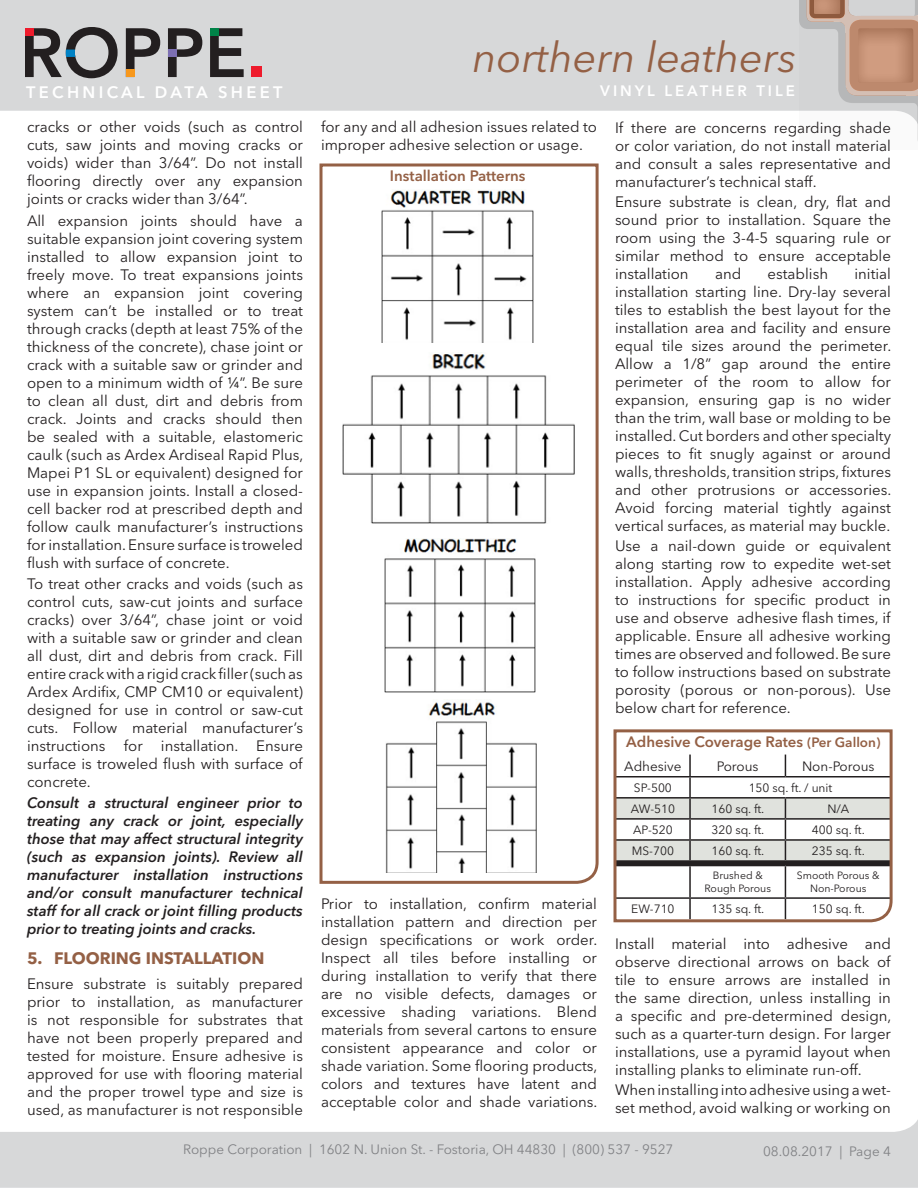
<style>
.page{position:relative;width:918px;height:1188px;background:#fff}
.page>*{position:absolute;margin:0;border:0;box-sizing:border-box;transform-origin:0 0}
.t1{font:italic 42px "Avenir Next LT Pro";color:#946045}
.t2{font:700 16.5px "Avenir Next LT Pro";color:#946045}
.t3{font:600 16.5px "Avenir Next LT Pro";letter-spacing:.2em;color:#fff}
.t4{font:15px/18px "Avenir Next LT Pro";color:#231f20;text-align:justify}
.t5{font:italic 600 15px/18px "Avenir Next LT Pro";color:#231f20;text-align:justify}
.t6{font:600 15px "Avenir Next LT Pro";color:#946045}
.t7{font:600 15px "Avenir Next LT Pro";letter-spacing:.2em;color:#fff}
.t8{font:13.5px "Avenir Next LT Pro";color:#818285}
.t9{font:13.5px "Avenir Next LT Pro";color:#231f20}
.t10{font:12px "Avenir Next LT Pro";color:#231f20}
.t11{font:10.5px/12.6px "Avenir Next LT Pro";color:#231f20;text-align:center}
.s1{font-size:13.5px}
</style>
<div class="page">
<div style="left:0;top:481px;width:918px;height:707px;background:#d4d5d7"></div>
<div style="left:0;top:0;width:918px;height:771px;background:#d4d5d7"></div>
<div style="left:0;top:111px;width:918px;height:1021px;background:#fff"></div>
<svg style="left:126px;top:28px;width:34px;height:42px"></svg>
<div style="left:126px;top:70px;width:9px;height:7px;background:#f7981d"></div>
<svg style="left:168px;top:28px;width:34px;height:49px"></svg>
<div style="left:168px;top:49px;width:9px;height:8px;background:#7d70b3"></div>
<svg style="left:210px;top:28px;width:34px;height:49px"></svg>
<div style="left:210px;top:28px;width:9px;height:8px;background:#008348"></div>
<div style="left:251px;top:66px;width:11px;height:11px;background:#ee1b2c"></div>
<svg style="left:25px;top:27px;width:93px;height:51px"></svg>
<svg style="left:799px;top:0;width:119px;height:150px;fill:#fafafa"></svg>
<svg style="left:807px;top:0;width:111px;height:142px"></svg>
<svg style="left:814px;top:0;width:27px;height:15px"></svg>
<svg style="left:318px;top:162px;width:282px;height:723px"></svg>
<div style="left:894px;top:755px;width:24px;height:164px;background:#fff"></div>
<svg style="left:612px;top:728px;width:282px;height:196px"></svg>
<p class="t3" style="left:26px;top:83px;width:258px">TECHNICAL DATA SHEET</p>
<p class="t4" style="left:27px;top:118px;width:278px">cracks or other voids (such as control cuts, saw joints and moving cracks or voids) wider than 3/64”. Do not install flooring directly over any expansion joints or cracks wider than 3/64”.</p>
<p class="t4" style="left:27px;top:211px;width:278px">All expansion joints should have a suitable expansion joint covering system installed to allow expansion joint to freely move. To treat expansions joints where an expansion joint covering system can’t be installed or to treat through cracks (depth at least 75% of the thickness of the concrete), chase joint or crack with a suitable saw or grinder and open to a minimum width of ¼”. Be sure to clean all dust, dirt and debris from crack. Joints and cracks should then be sealed with a suitable, elastomeric caulk (such as Ardex Ardiseal Rapid Plus, Mapei P1 SL or equivalent) designed for use in expansion joints. Install a closed&shy;cell backer rod at prescribed depth and follow caulk manufacturer’s instructions for installation. Ensure surface is troweled flush with surface of concrete.</p>
<p class="t4" style="left:27px;top:575px;width:278px">To treat other cracks and voids (such as control cuts, saw-cut joints and surface cracks) over 3/64”, chase joint or void with a suitable saw or grinder and clean all dust, dirt and debris from crack. Fill entire crack with a rigid crack filler (such as Ardex Ardifix, CMP CM10 or equivalent) designed for use in control or saw-cut cuts. Follow material manufacturer’s instructions for installation. Ensure surface is troweled flush with surface of concrete.</p>
<p class="t5" style="left:27px;top:794px;width:278px">Consult a structural engineer prior to treating any crack or joint, especially those that may affect structural integrity (such as expansion joints). Review all manufacturer installation instructions and/or consult manufacturer technical staff for all crack or joint filling products prior to treating joints and cracks.</p>
<p class="t2" style="left:27px;top:948px;width:239px">5. FLOORING INSTALLATION</p>
<p class="t4" style="left:27px;top:974px;width:278px">Ensure substrate is suitably prepared prior to installation, as manufacturer is not responsible for substrates that have not been properly prepared and tested for moisture. Ensure adhesive is approved for use with flooring material and the proper trowel type and size is used, as manufacturer is not responsible</p>
<h1 class="t1" style="left:473px;top:32px;width:325px">northern leathers</h1>
<p class="t7" style="left:600px;top:82px;width:196px">VINYL LEATHER TILE</p>
<p class="t4" style="left:321px;top:118px;width:278px">for any and all adhesion issues related to improper adhesive selection or usage.</p>
<p class="t6" style="left:390px;top:167px;width:137px">Installation Patterns</p>
<p class="t4" style="left:321px;top:894px;width:278px">Prior to installation, confirm material installation pattern and direction per design specifications or work order.<br>Inspect all tiles before installing or during installation to verify that there are no visible defects, damages or excessive shading variations. Blend materials from several cartons to ensure consistent appearance and color or shade variation. Some flooring products, colors and textures have latent and acceptable color and shade variations.</p>
<p class="t4" style="left:615px;top:119px;width:278px">If there are concerns regarding shade or color variation, do not install material and consult a sales representative and manufacturer’s technical staff.</p>
<p class="t4" style="left:615px;top:193px;width:278px">Ensure substrate is clean, dry, flat and sound prior to installation. Square the room using the 3-4-5 squaring rule or similar method to ensure acceptable installation</p>
<p class="t4" style="left:615px;top:265px;width:278px;text-indent:239px">initial installation starting line. Dry-lay several tiles to establish the best layout for the installation area and facility and ensure equal tile sizes around the perimeter.<br>Allow a 1/8” gap around the entire perimeter of the room to allow for expansion, ensuring gap is no wider than the trim, wall base or molding to be installed. Cut borders and other specialty pieces to fit snugly against or around walls, thresholds, transition strips, fixtures and other protrusions or accessories.<br>Avoid forcing material tightly against vertical surfaces, as material may buckle.</p>
<p class="t4" style="left:615px;top:537px;width:278px">Use a nail-down guide or equivalent along starting row to expedite wet-set installation. Apply adhesive according to instructions for specific product in use and observe adhesive flash times, if applicable. Ensure all adhesive working times are observed and followed. Be sure to follow instructions based on substrate porosity (porous or non-porous). Use below chart for reference.</p>
<p class="t4" style="left:715px;top:265px;width:28px">and</p>
<p class="t4" style="left:768px;top:265px;width:62px">establish</p>
<p class="t6" style="left:626px;top:733px;width:256px">Adhesive Coverage Rates <span class="s1">(Per Gallon)</span></p>
<p class="t9" style="left:624px;top:758px;width:59px">Adhesive</p>
<p class="t9" style="left:717px;top:758px;width:43px">Porous</p>
<p class="t9" style="left:802px;top:758px;width:74px">Non-Porous</p>
<p class="t10" style="left:634px;top:780px;width:40px">SP-500</p>
<p class="t10" style="left:749px;top:780px;width:85px">150 sq. ft. / unit</p>
<p class="t10" style="left:631px;top:802px;width:46px">AW-510</p>
<p class="t10" style="left:711px;top:802px;width:54px">160 sq. ft.</p>
<p class="t10" style="left:827px;top:802px;width:24px">N/A</p>
<p class="t10" style="left:633px;top:823px;width:41px">AP-520</p>
<p class="t10" style="left:711px;top:823px;width:54px">320 sq. ft.</p>
<p class="t10" style="left:812px;top:823px;width:54px">400 sq. ft.</p>
<p class="t10" style="left:632px;top:844px;width:44px">MS-700</p>
<p class="t10" style="left:711px;top:844px;width:54px">160 sq. ft.</p>
<p class="t10" style="left:812px;top:844px;width:54px">235 sq. ft.</p>
<p class="t11" style="left:704px;top:869px;width:68px">Brushed &amp;<br>Rough Porous</p>
<p class="t11" style="left:797px;top:869px;width:84px">Smooth Porous &amp;<br>Non-Porous</p>
<p class="t10" style="left:631px;top:902px;width:45px">EW-710</p>
<p class="t10" style="left:711px;top:902px;width:54px">135 sq. ft.</p>
<p class="t10" style="left:812px;top:902px;width:54px">150 sq. ft.</p>
<p class="t4" style="left:615px;top:935px;width:278px">Install material into adhesive and observe directional arrows on back of tile to ensure arrows are installed in the same direction, unless installing in a specific and pre-determined design, such as a quarter-turn design. For larger installations, use a pyramid layout when installing planks to eliminate run-off.</p>
<p class="t4" style="left:615px;top:1081px;width:278px">When installing into adhesive using a wet&shy;set method, avoid walking or working on</p>
<p class="t8" style="left:183px;top:1142px;width:492px">Roppe Corporation | 1602 N. Union St. - Fostoria, OH 44830 | (800) 537 - 9527</p>
<p class="t8" style="left:763px;top:1143px;width:129px">08.08.2017 | Page 4</p>
</div>
